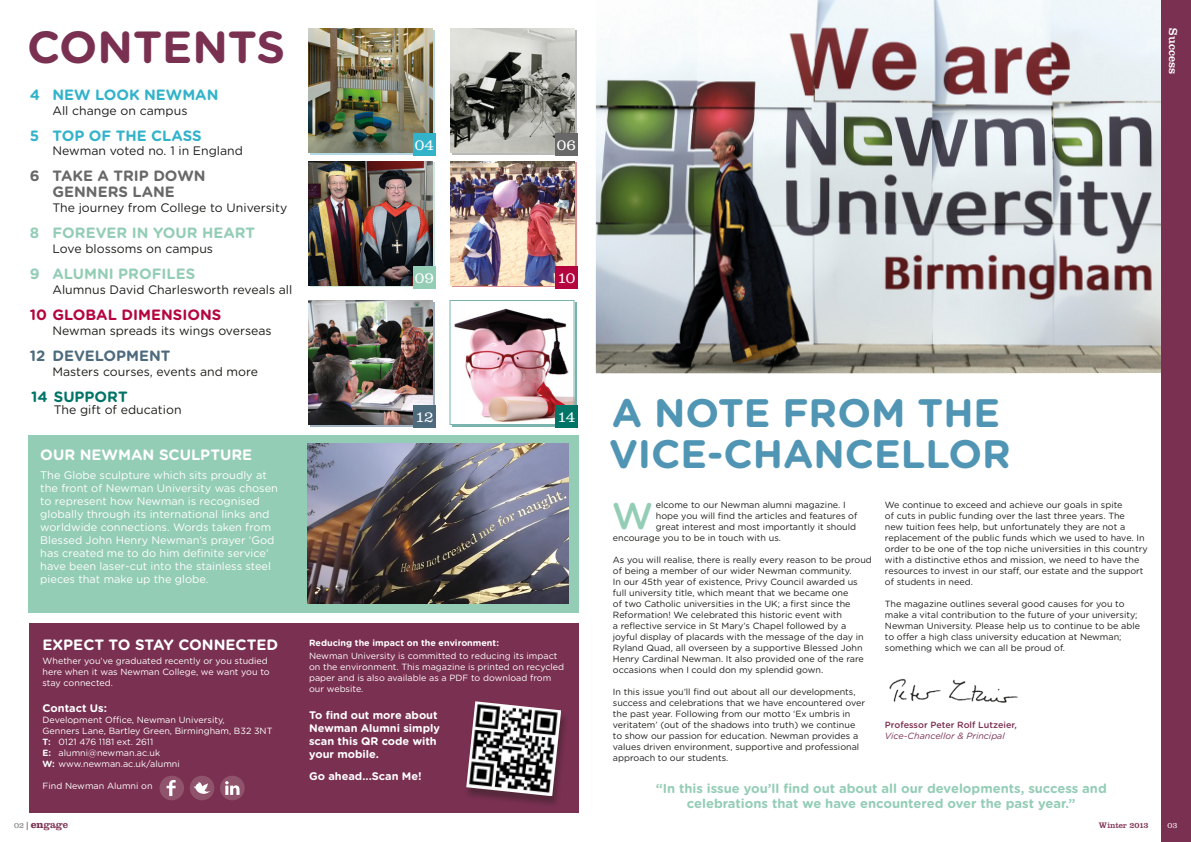
<style>
.page{position:relative;width:1191px;height:842px;background:#fff}
.page>*{position:absolute;margin:0;border:0;box-sizing:border-box;transform-origin:0 0}
.t1{font:700 45px "Gotham Rounded";color:#7a3051}
.t2{font:700 39.7px/40.9px "Gotham Rounded";color:#5096b4}
.t3{font:500 37.2px "Gotham Rounded";color:#94cdb6}
.t4{font:300 15.7px "Clarendon LT Std";letter-spacing:-.03em;color:#fff}
.t5{font:700 15px "Gotham Rounded";color:#fff}
.t6{font:700 14.9px "Gotham Rounded";color:#94cdb6}
.t7{font:700 14.9px "Gotham Rounded";color:#32b3ca}
.t8{font:700 14.9px/15.8px "Gotham Rounded";color:#686868;text-align:center}
.t9{font:700 14.9px "Gotham Rounded";color:#b4053f}
.t10{font:700 14.9px "Gotham Rounded";color:#4e6b7e}
.t11{font:700 14.9px "Gotham Rounded";color:#007467}
.t12{font:700 13px/15px "Gotham Rounded";color:#94cdb6;text-align:center}
.t13{font:12.3px "Gotham Rounded";color:#1d1d1b}
.t14{font:12px "Clarendon LT Std";color:#fff}
.t15{font:11px/13px "Gotham Rounded";color:#fff}
.t16{font:700 11px/13px "Gotham Rounded";color:#fff}
.t17{font:10.6px "Clarendon LT Std";color:#7a3051}
.t18{font:9px/11px "Gotham Rounded";color:#1d1d1b}
.t19{font:9px/11px "Gotham Rounded";color:#fff}
.t20{font:700 9px "Gotham Rounded";color:#fff}
.t21{font:500 9px "Gotham Rounded";color:#7a3051}
.t22{font:italic 9px "Gotham Rounded";color:#7a3051}
.t23{font:8.3px "Clarendon LT Std";color:#7a3051}
.t24{font:300 8.1px "Clarendon LT Std";color:#fff}
.s1{font-weight:700}
.s2{font-weight:300;font-size:8.1px;color:#686868}
.s3{font-size:8.1px}
</style>
<div class="page">
<img style="left:596px;top:0;width:565px;height:373px">
<div style="left:1161px;top:0;width:30px;height:842px;background:#7a3051"></div>
<img style="left:889px;top:678px;width:129px;height:25px">
<div style="left:28px;top:435px;width:550px;height:178px;background:#94cdb6"></div>
<svg style="left:310px;top:30px;width:124px;height:124px"></svg>
<img style="left:308px;top:28px;width:124px;height:124px">
<div style="left:413px;top:133px;width:22px;height:23px;background:#32b3ca"></div>
<svg style="left:310px;top:163px;width:124px;height:124px"></svg>
<img style="left:308px;top:161px;width:124px;height:124px">
<div style="left:413px;top:266px;width:22px;height:22px;background:#94cdb6"></div>
<svg style="left:452px;top:30px;width:124px;height:124px"></svg>
<img style="left:450px;top:28px;width:124px;height:124px">
<div style="left:555px;top:133px;width:22px;height:23px;background:#686868"></div>
<svg style="left:452px;top:163px;width:124px;height:124px"></svg>
<img style="left:450px;top:161px;width:124px;height:124px">
<div style="left:555px;top:266px;width:22px;height:22px;background:#b4053f"></div>
<svg style="left:310px;top:302px;width:124px;height:124px"></svg>
<img style="left:308px;top:300px;width:124px;height:124px">
<div style="left:413px;top:406px;width:22px;height:22px;background:#4e6b7e"></div>
<svg style="left:452px;top:302px;width:124px;height:124px"></svg>
<img style="left:452px;top:302px;width:120px;height:121px">
<div style="left:449px;top:300px;width:125px;height:125px;border:1px solid #79b3ad"></div>
<div style="left:555px;top:406px;width:22px;height:22px;background:#007467"></div>
<div style="left:29px;top:623px;width:549px;height:189px;background:#7a3051"></div>
<div style="left:463px;top:703px;width:106px;height:105px;background:#1d1d1b;opacity:.4"></div>
<img style="left:466px;top:701px;width:95px;height:95px">
<div style="left:159px;top:776px;width:25px;height:24px;background:#90536c;border-radius:50%"></div>
<svg style="left:167px;top:780px;width:9px;height:16px"></svg>
<div style="left:190px;top:776px;width:24px;height:24px;background:#90536c;border-radius:50%"></div>
<svg style="left:194px;top:782px;width:16px;height:12px"></svg>
<div style="left:220px;top:776px;width:25px;height:24px;background:#90536c;border-radius:50%"></div>
<svg style="left:225px;top:781px;width:14px;height:14px"></svg>
<img style="left:308px;top:444px;width:260px;height:159px">
<h1 class="t1" style="left:27px;top:14px;width:260px">CONTENTS</h1>
<h3 class="t7" style="left:30px;top:84px;width:190px">4 NEW LOOK NEWMAN</h3>
<h3 class="t13" style="left:52px;top:102px;width:136px">All change on campus</h3>
<h3 class="t7" style="left:30px;top:124px;width:173px">5 TOP OF THE CLASS</h3>
<h3 class="t13" style="left:52px;top:143px;width:192px">Newman voted no. 1 in England</h3>
<h3 class="t8" style="left:30px;top:168px;width:177px">6 TAKE A TRIP DOWN<br>GENNERS LANE</h3>
<h3 class="t13" style="left:52px;top:199px;width:236px">The journey from College to University</h3>
<h3 class="t6" style="left:30px;top:222px;width:227px">8 FOREVER IN YOUR HEART</h3>
<h3 class="t13" style="left:52px;top:240px;width:162px">Love blossoms on campus</h3>
<h3 class="t6" style="left:30px;top:263px;width:167px">9 ALUMNI PROFILES</h3>
<h3 class="t13" style="left:52px;top:281px;width:241px">Alumnus David Charlesworth reveals all</h3>
<h3 class="t9" style="left:30px;top:304px;width:193px">10 GLOBAL DIMENSIONS</h3>
<h3 class="t13" style="left:52px;top:322px;width:221px">Newman spreads its wings overseas</h3>
<h3 class="t10" style="left:30px;top:345px;width:142px">12 DEVELOPMENT</h3>
<h3 class="t13" style="left:52px;top:363px;width:207px">Masters courses, events and more</h3>
<h3 class="t11" style="left:31px;top:385px;width:98px">14 SUPPORT</h3>
<h3 class="t13" style="left:54px;top:401px;width:129px">The gift of education</h3>
<h3 class="t5" style="left:40px;top:444px;width:213px">OUR NEWMAN SCULPTURE</h3>
<p class="t15" style="left:40px;top:468px;width:239px">The Globe sculpture which sits proudly at the front of Newman University was chosen to represent how Newman is recognised globally through its international links and worldwide connections. Words taken from Blessed John Henry Newman’s prayer ‘God has created me to do him definite service’ have been laser-cut into the stainless steel pieces that make up the globe.</p>
<h3 class="t4" style="left:415px;top:135px;width:21px">04</h3>
<h3 class="t4" style="left:415px;top:268px;width:21px">09</h3>
<h3 class="t4" style="left:557px;top:135px;width:21px">06</h3>
<h3 class="t4" style="left:557px;top:268px;width:19px">10</h3>
<h3 class="t4" style="left:415px;top:408px;width:20px">12</h3>
<h3 class="t4" style="left:557px;top:408px;width:19px">14</h3>
<h3 class="t5" style="left:43px;top:634px;width:237px">EXPECT TO STAY CONNECTED</h3>
<p class="t19" style="left:43px;top:655px;width:229px">Whether you’ve graduated recently or you studied here when it was Newman College, we want you to stay connected.</p>
<p class="t16" style="left:43px;top:701px;width:66px">Contact Us:</p>
<p class="t19" style="left:43px;top:714px;width:231px">Development Office, Newman University,<br>Genners Lane, Bartley Green, Birmingham, B32 3NT <span class="s1">T:</span> 0121 476 1181 ext. 2611<br><span class="s1">E:</span> alumni@newman.ac.uk<br><span class="s1">W:</span> www.newman.ac.uk/alumni</p>
<p class="t19" style="left:43px;top:780px;width:111px">Find Newman Alumni on</p>
<p class="t20" style="left:309px;top:636px;width:191px">Reducing the impact on the environment:</p>
<p class="t19" style="left:309px;top:650px;width:257px">Newman University is committed to reducing its impact on the environment. This magazine is printed on recycled paper and is also available as a PDF to download from our website.</p>
<p class="t16" style="left:309px;top:708px;width:132px">To find out more about<br>Newman Alumni simply scan this QR code with your mobile.</p>
<p class="t16" style="left:309px;top:769px;width:114px">Go ahead...Scan Me!</p>
<h2 class="t2" style="left:609px;top:391px;width:403px">A NOTE FROM THE<br>VICE-CHANCELLOR</h2>
<p class="t18" style="left:656px;top:499px;width:191px">elcome to our Newman alumni magazine. I</p>
<p class="t18" style="left:656px;top:510px;width:203px">hope you will find the articles and features of</p>
<p class="t18" style="left:656px;top:521px;width:202px">great interest and most importantly it should</p>
<p class="t18" style="left:613px;top:532px;width:170px">encourage you to be in touch with us.</p>
<p class="t18" style="left:613px;top:554px;width:260px">As you will realise, there is really every reason to be proud of being a member of our wider Newman community.<br>In our 45th year of existence, Privy Council awarded us full university title, which meant that we became one<br>of two Catholic universities in the UK; a first since the Reformation! We celebrated this historic event with<br>a reflective service in St Mary’s Chapel followed by a joyful display of placards with the message of the day in Ryland Quad, all overseen by a supportive Blessed John Henry Cardinal Newman. It also provided one of the rare occasions when I could don my splendid gown.</p>
<p class="t18" style="left:613px;top:686px;width:254px">In this issue you’ll find out about all our developments, success and celebrations that we have encountered over the past year. Following from our motto ‘Ex umbris in veritatem’ (out of the shadows into truth) we continue to show our passion for education. Newman provides a values driven environment, supportive and professional approach to our students.</p>
<p class="t18" style="left:885px;top:499px;width:264px">We continue to exceed and achieve our goals in spite<br>of cuts in public funding over the last three years. The<br>new tuition fees help, but unfortunately they are not a replacement of the public funds which we used to have. In order to be one of the top niche universities in this country with a distinctive ethos and mission, we need to have the resources to invest in our staff, our estate and the support of students in need.</p>
<p class="t18" style="left:885px;top:598px;width:257px">The magazine outlines several good causes for you to make a vital contribution to the future of your university; Newman University. Please help us to continue to be able to offer a high class university education at Newman; something which we can all be proud of.</p>
<h3 class="t3" style="left:612px;top:489px;width:42px">W</h3>
<p class="t21" style="left:885px;top:719px;width:133px">Professor Peter Rolf Lutzeier,</p>
<p class="t22" style="left:885px;top:730px;width:121px">Vice-Chancellor &amp; Principal</p>
<h3 class="t12" style="left:655px;top:780px;width:452px">“In this issue you’ll find out about all our developments, success and celebrations that we have encountered over the past year.”</h3>
<p class="t17" style="left:14px;top:818px;width:55px"><span class="s2">02</span> <span class="s3">|</span> <span class="s1">en</span>gage</p>
<p class="t23" style="left:1099px;top:820px;width:51px">Winter 2013</p>
<h3 class="t14" style="left:1180px;top:28px;width:47px;rotate:90deg">Success</h3>
<p class="t24" style="left:1167px;top:820px;width:11px">03</p>
</div>
